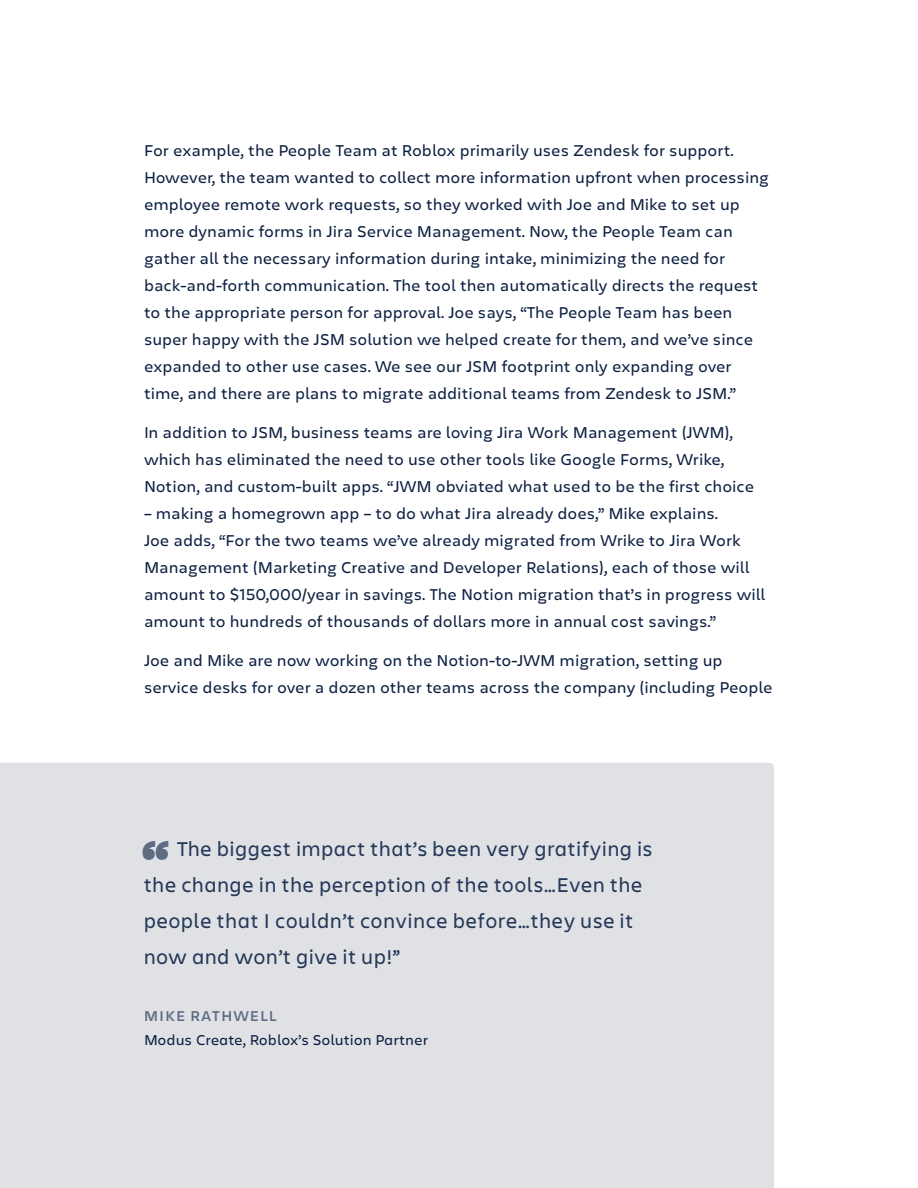
<style>
.page{position:relative;width:918px;height:1188px;background:#fff}
.page>*{position:absolute;margin:0;border:0;box-sizing:border-box;transform-origin:0 0}
.t1{font:21px/36px "Charlie Display";letter-spacing:.05em;color:#253858}
.t2{font:16.5px/27px "Charlie Text";color:#0c1f41}
.t3{font:15px "Charlie Text";color:#0c1f41}
.t4{font:600 15px "Charlie Display";letter-spacing:.1em;color:#5e6c84}
</style>
<div class="page">
<div style="left:0;top:763px;width:774px;height:425px;background:#dfe1e5"></div>
<svg style="left:143px;top:841px;width:25px;height:19px"></svg>
<p class="t2" style="left:144px;top:136px;width:627px">For example, the People Team at Roblox primarily uses Zendesk for support.<br>However, the team wanted to collect more information upfront when processing employee remote work requests, so they worked with Joe and Mike to set up more dynamic forms in Jira Service Management. Now, the People Team can gather all the necessary information during intake, minimizing the need for back-and-forth communication. The tool then automatically directs the request to the appropriate person for approval. Joe says, “The People Team has been super happy with the JSM solution we helped create for them, and we’ve since expanded to other use cases. We see our JSM footprint only expanding over time, and there are plans to migrate additional teams from Zendesk to JSM.”</p>
<p class="t2" style="left:144px;top:418px;width:612px">In addition to JSM, business teams are loving Jira Work Management (JWM), which has eliminated the need to use other tools like Google Forms, Wrike,<br>Notion, and custom-built apps. “JWM obviated what used to be the first choice</p>
<p class="t2" style="left:144px;top:499px;width:623px">– making a homegrown app – to do what Jira already does,” Mike explains.<br>Joe adds, “For the two teams we’ve already migrated from Wrike to Jira Work Management (Marketing Creative and Developer Relations), each of those will amount to $150,000/year in savings. The Notion migration that’s in progress will amount to hundreds of thousands of dollars more in annual cost savings.”</p>
<p class="t2" style="left:144px;top:646px;width:630px">Joe and Mike are now working on the Notion-to-JWM migration, setting up service desks for over a dozen other teams across the company (including People</p>
<p class="t1" style="left:144px;top:830px;width:510px;text-indent:33px">The biggest impact that’s been very gratifying is the change in the perception of the tools…Even the people that I couldn’t convince before…they use it now and won’t give it up!”</p>
<p class="t4" style="left:144px;top:1005px;width:134px">MIKE RATHWELL</p>
<p class="t3" style="left:144px;top:1029px;width:286px">Modus Create, Roblox’s Solution Partner</p>
</div>
